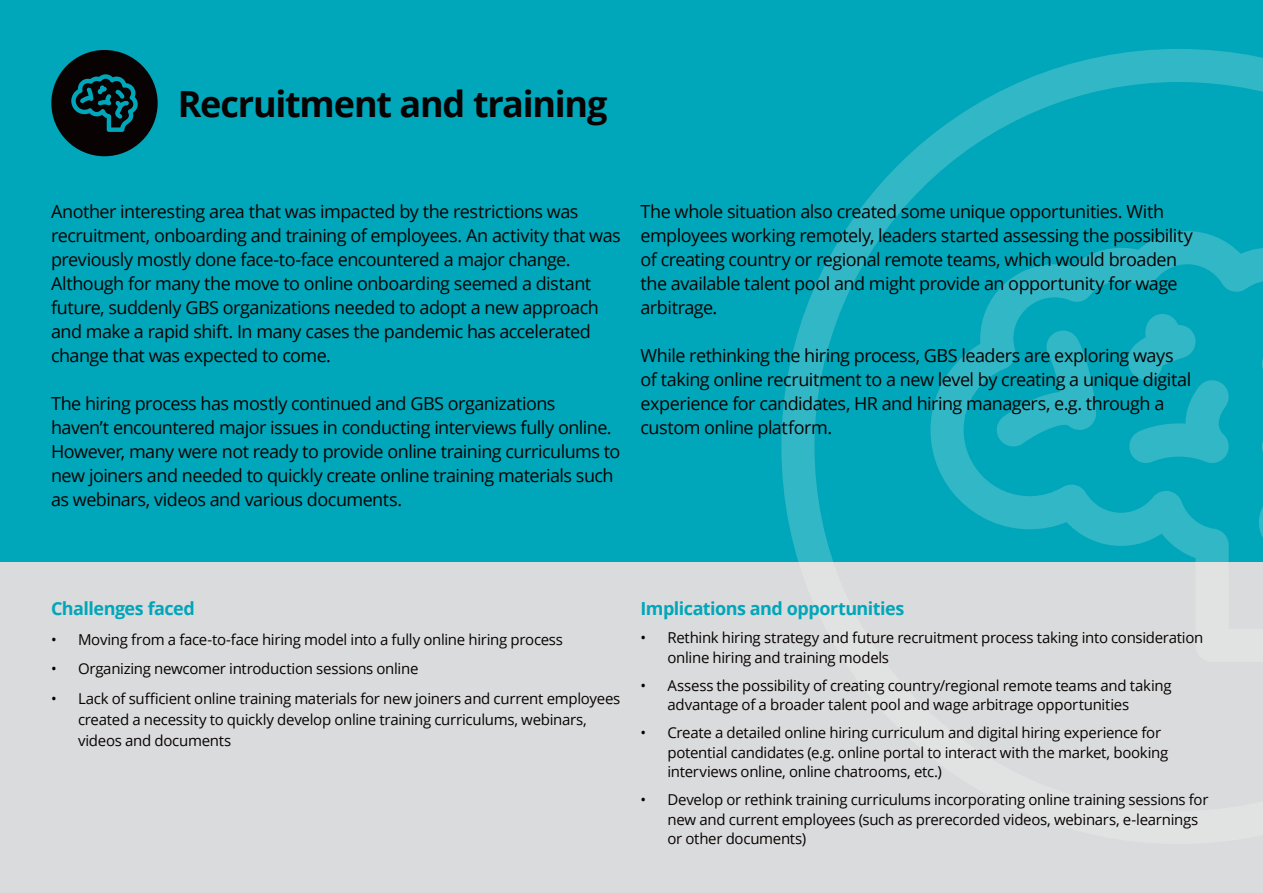
<style>
.page{position:relative;width:1263px;height:893px;background:#fff}
.page>*{position:absolute;margin:0;border:0;box-sizing:border-box;transform-origin:0 0}
.t1{font:700 36px "Open Sans";letter-spacing:-.035em;color:#080302}
.t2{font:18px/24px "Open Sans";letter-spacing:-.03em;color:#080302}
.t3{font:700 18px "Open Sans";letter-spacing:-.03em;color:#00a6b9}
.t4{font:15px/19.5px "Open Sans";letter-spacing:-.02em;color:#080302}
</style>
<div class="page">
<div style="left:0;top:561px;width:1263px;height:332px;background:#dadbdc"></div>
<div style="left:0;top:0;width:1263px;height:561px;background:#00a6b9"></div>
<svg style="left:781px;top:49px;width:482px;height:795px"></svg>
<svg style="left:930px;top:231px;width:333px;height:431px"></svg>
<svg style="left:51px;top:50px;width:107px;height:106px"></svg>
<p class="t1" style="left:178px;top:78px;width:431px">Recruitment and training</p>
<p class="t2" style="left:51px;top:199px;width:571px">Another interesting area that was impacted by the restrictions was recruitment, onboarding and training of employees. An activity that was previously mostly done face-to-face encountered a major change.</p>
<p class="t2" style="left:51px;top:271px;width:549px">Although for many the move to online onboarding seemed a distant future, suddenly GBS organizations needed to adopt a new approach and make a rapid shift. In many cases the pandemic has accelerated change that was expected to come.</p>
<p class="t2" style="left:51px;top:391px;width:571px">The hiring process has mostly continued and GBS organizations<br>haven’t encountered major issues in conducting interviews fully online.<br>However, many were not ready to provide online training curriculums to new joiners and needed to quickly create online training materials such as webinars, videos and various documents.</p>
<p class="t2" style="left:640px;top:199px;width:554px">The whole situation also created some unique opportunities. With employees working remotely, leaders started assessing the possibility of creating country or regional remote teams, which would broaden the available talent pool and might provide an opportunity for wage arbitrage.</p>
<p class="t2" style="left:640px;top:343px;width:552px">While rethinking the hiring process, GBS leaders are exploring ways of taking online recruitment to a new level by creating a unique digital experience for candidates, HR and hiring managers, e.g. through a custom online platform.</p>
<p class="t3" style="left:51px;top:596px;width:145px">Challenges faced</p>
<p class="t4" style="left:51px;top:629px;width:514px">• Moving from a face-to-face hiring model into a fully online hiring process</p>
<p class="t4" style="left:51px;top:659px;width:369px">• Organizing newcomer introduction sessions online</p>
<p class="t4" style="left:78px;top:687px;width:544px;line-height:21px;text-indent:-27px">• Lack of sufficient online training materials for new joiners and current employees created a necessity to quickly develop online training curriculums, webinars, videos and documents</p>
<p class="t3" style="left:640px;top:596px;width:265px">Implications and opportunities</p>
<p class="t4" style="left:667px;top:628px;width:537px;text-indent:-27px">• Rethink hiring strategy and future recruitment process taking into consideration online hiring and training models</p>
<p class="t4" style="left:667px;top:675px;width:506px;text-indent:-27px">• Assess the possibility of creating country/regional remote teams and taking advantage of a broader talent pool and wage arbitrage opportunities</p>
<p class="t4" style="left:667px;top:723px;width:502px;text-indent:-27px">• Create a detailed online hiring curriculum and digital hiring experience for potential candidates (e.g. online portal to interact with the market, booking interviews online, online chatrooms, etc.)</p>
<p class="t4" style="left:667px;top:790px;width:542px;text-indent:-27px">• Develop or rethink training curriculums incorporating online training sessions for new and current employees (such as prerecorded videos, webinars, e-learnings or other documents)</p>
</div>
